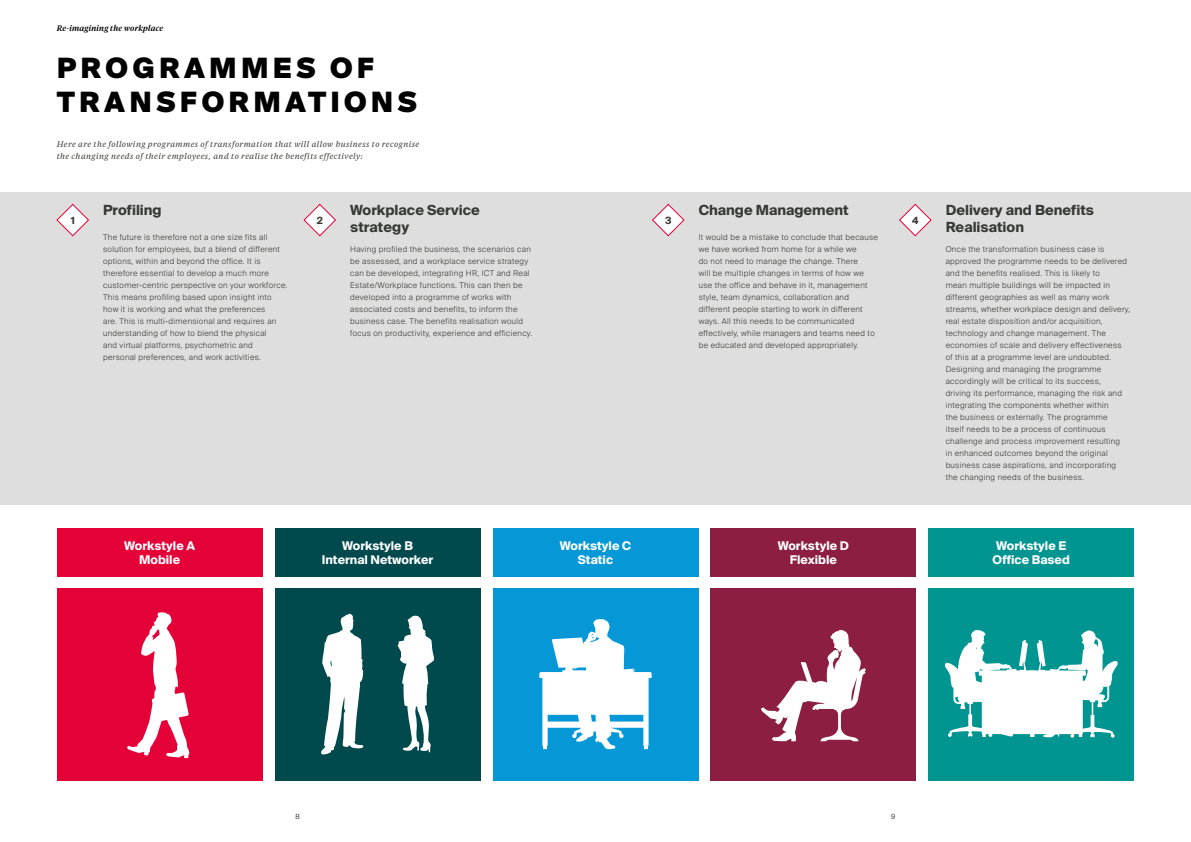
<style>
.page{position:relative;width:1191px;height:842px;background:#fff}
.page>*{position:absolute;margin:0;border:0;box-sizing:border-box;transform-origin:0 0}
.t1{font:900 28px/33.6px "Suisse Intl";letter-spacing:.15em;color:#000}
.t2{font:700 14px/16.8px "Suisse Intl";color:#373935}
.t3{font:700 12px/14.4px "Suisse Intl";color:#fff;text-align:center}
.t4{font:700 10px "Suisse Intl";color:#373935}
.t5{font:300 8px/12px "Suisse Intl";letter-spacing:.04em;color:#373935}
.t6{font:italic 8px/12px "Tiempos Text";letter-spacing:.05em;color:#373935}
.t7{font:italic 500 8px "Tiempos Headline";letter-spacing:.03em;color:#000}
.t8{font:300 7px "Suisse Intl";color:#000}
</style>
<div class="page">
<div style="left:0;top:192px;width:1191px;height:312px;background:#dedede"></div>
<svg style="left:56px;top:204px;width:33px;height:32px"></svg>
<svg style="left:652px;top:204px;width:32px;height:32px"></svg>
<svg style="left:303px;top:204px;width:33px;height:32px"></svg>
<svg style="left:899px;top:204px;width:32px;height:32px"></svg>
<div style="left:57px;top:588px;width:206px;height:192px;background:#e40138"></div>
<div style="left:57px;top:528px;width:206px;height:48px;background:#e40138"></div>
<div style="left:492px;top:528px;width:206px;height:48px;background:#0698d6"></div>
<div style="left:275px;top:528px;width:205px;height:48px;background:#00494d"></div>
<div style="left:710px;top:528px;width:206px;height:48px;background:#8b1e41"></div>
<div style="left:928px;top:528px;width:206px;height:48px;background:#009591"></div>
<div style="left:492px;top:588px;width:206px;height:192px;background:#0698d6"></div>
<div style="left:275px;top:588px;width:205px;height:192px;background:#00494d"></div>
<div style="left:710px;top:588px;width:206px;height:192px;background:#8b1e41"></div>
<div style="left:928px;top:588px;width:206px;height:192px;background:#009591"></div>
<svg style="left:539px;top:619px;width:112px;height:130px"></svg>
<svg style="left:321px;top:614px;width:43px;height:141px"></svg>
<svg style="left:398px;top:615px;width:36px;height:137px"></svg>
<svg style="left:127px;top:612px;width:62px;height:147px"></svg>
<svg style="left:761px;top:630px;width:105px;height:112px"></svg>
<svg style="left:944px;top:630px;width:173px;height:108px"></svg>
<p class="t7" style="left:57px;top:23px;width:108px">Re-imagining the workplace</p>
<h1 class="t1" style="left:57px;top:52px;width:362px">PROGRAMMES OF<br>TRANSFORMATIONS</h1>
<p class="t6" style="left:57px;top:138px;width:364px">Here are the following programmes of transformation that will allow business to recognise the changing needs of their employees, and to realise the benefits effectively:</p>
<h2 class="t2" style="left:350px;top:202px;width:131px">Workplace Service strategy</h2>
<p class="t5" style="left:350px;top:243px;width:183px">Having profiled the business, the scenarios can be assessed, and a workplace service strategy can be developed, integrating HR, ICT and Real Estate/Workplace functions. This can then be developed into a programme of works with associated costs and benefits, to inform the business case. The benefits realisation would focus on productivity, experience and efficiency.</p>
<h2 class="t2" style="left:698px;top:202px;width:151px">Change Management</h2>
<p class="t5" style="left:698px;top:231px;width:181px">It would be a mistake to conclude that because we have worked from home for a while we<br>do not need to manage the change. There<br>will be multiple changes in terms of how we use the office and behave in it, management style, team dynamics, collaboration and different people starting to work in different ways. All this needs to be communicated effectively, while managers and teams need to be educated and developed appropriately.</p>
<h2 class="t2" style="left:103px;top:202px;width:60px">Profiling</h2>
<p class="t5" style="left:103px;top:231px;width:186px">The future is therefore not a one size fits all solution for employees, but a blend of different options, within and beyond the office. It is therefore essential to develop a much more customer-centric perspective on your workforce.<br>This means profiling based upon insight into how it is working and what the preferences<br>are. This is multi-dimensional and requires an understanding of how to blend the physical<br>and virtual platforms, psychometric and personal preferences, and work activities.</p>
<p class="t4" style="left:71px;top:215px;width:6px">1</p>
<p class="t4" style="left:317px;top:215px;width:8px">2</p>
<p class="t4" style="left:665px;top:215px;width:8px">3</p>
<p class="t4" style="left:912px;top:215px;width:8px">4</p>
<h2 class="t2" style="left:945px;top:202px;width:150px">Delivery and Benefits<br>Realisation</h2>
<p class="t5" style="left:945px;top:243px;width:186px">Once the transformation business case is approved the programme needs to be delivered and the benefits realised. This is likely to<br>mean multiple buildings will be impacted in different geographies as well as many work streams, whether workplace design and delivery, real estate disposition and/or acquisition, technology and change management. The economies of scale and delivery effectiveness of this at a programme level are undoubted.<br>Designing and managing the programme accordingly will be critical to its success,<br>driving its performance, managing the risk and integrating the components whether within<br>the business or externally. The programme<br>itself needs to be a process of continuous challenge and process improvement resulting<br>in enhanced outcomes beyond the original business case aspirations, and incorporating<br>the changing needs of the business.</p>
<h3 class="t3" style="left:124px;top:538px;width:72px">Workstyle A<br>Mobile</h3>
<h3 class="t3" style="left:560px;top:538px;width:73px">Workstyle C<br>Static</h3>
<h3 class="t3" style="left:322px;top:538px;width:113px">Workstyle B<br>Internal Networker</h3>
<h3 class="t3" style="left:778px;top:538px;width:73px">Workstyle D<br>Flexible</h3>
<h3 class="t3" style="left:992px;top:538px;width:79px">Workstyle E<br>Office Based</h3>
<p class="t8" style="left:296px;top:812px;width:6px">8</p>
<p class="t8" style="left:891px;top:812px;width:6px">9</p>
</div>
